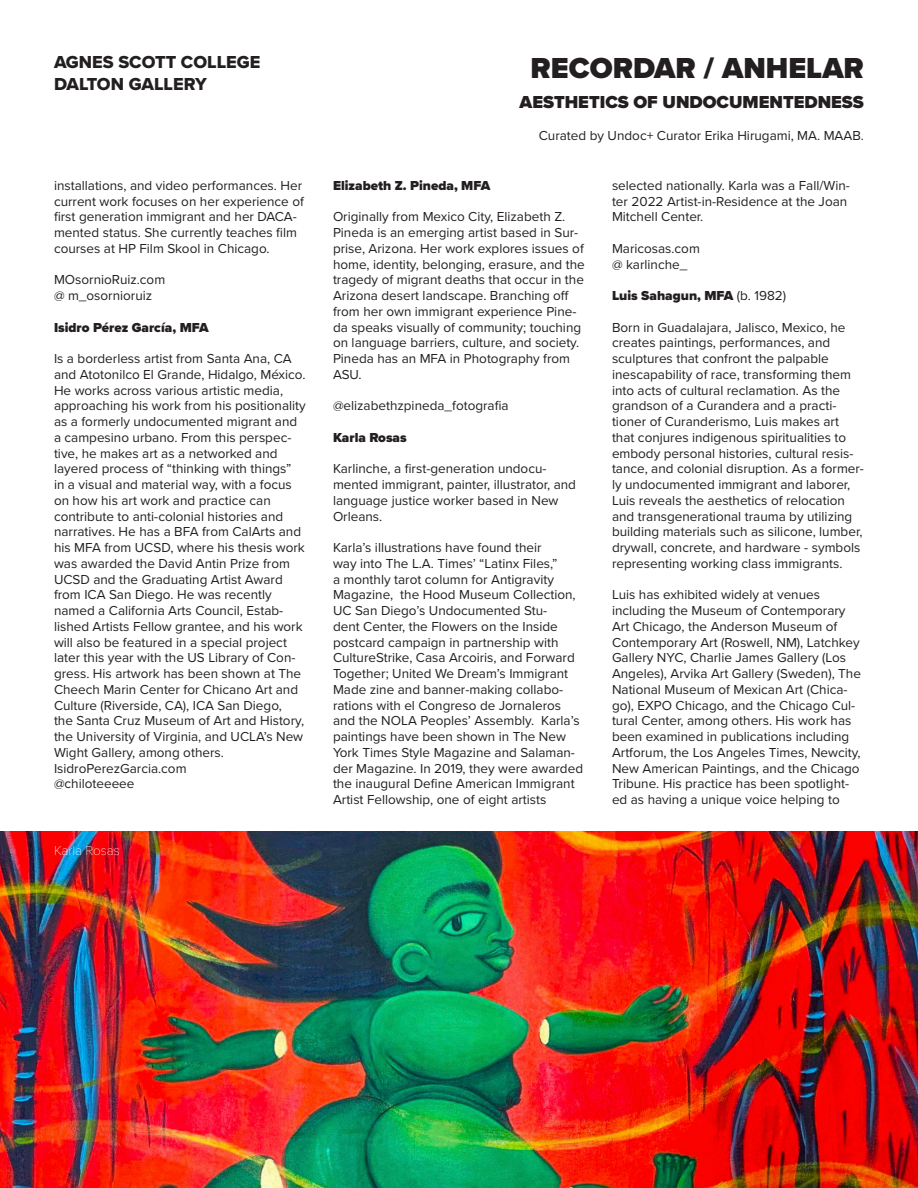
<style>
.page{position:relative;width:918px;height:1188px;background:#fff}
.page>*{position:absolute;margin:0;border:0;box-sizing:border-box;transform-origin:0 0}
.t1{font:900 30px "Proxima Nova";color:#231f20}
.t2{font:18px "Proxima Nova Extrabld";color:#231f20}
.t3{font:900 18px "Proxima Nova";color:#231f20}
.t4{font:13.5px/15.8px "Proxima Nova";color:#231f20}
.t5{font:900 13.5px "Proxima Nova";color:#231f20}
.t6{font:100 13.5px "Proxima Nova T";color:#fff}
.s1{font-weight:400}
</style>
<div class="page">
<img style="left:0;top:832px;width:918px;height:356px">
<p class="t2" style="left:54px;top:49px;width:208px">AGNES SCOTT COLLEGE</p>
<p class="t2" style="left:54px;top:70px;width:155px">DALTON GALLERY</p>
<p class="t4" style="left:54px;top:177px;width:251px">installations, and video performances. Her current work focuses on her experience of first generation immigrant and her DACA&shy;mented status. She currently teaches film courses at HP Film Skool in Chicago.</p>
<p class="t4" style="left:54px;top:271px;width:113px">MOsornioRuiz.com</p>
<p class="t4" style="left:54px;top:287px;width:100px">@ m_osornioruiz</p>
<p class="t5" style="left:54px;top:317px;width:156px">Isidro Pérez García, MFA</p>
<p class="t4" style="left:54px;top:350px;width:253px">Is a borderless artist from Santa Ana, CA and Atotonilco El Grande, Hidalgo, México.<br>He works across various artistic media, approaching his work from his positionality as a formerly undocumented migrant and a campesino urbano. From this perspec&shy;tive, he makes art as a networked and layered process of “thinking with things”<br>in a visual and material way, with a focus on how his art work and practice can contribute to anti-colonial histories and narratives. He has a BFA from CalArts and his MFA from UCSD, where his thesis work was awarded the David Antin Prize from UCSD and the Graduating Artist Award from ICA San Diego. He was recently named a California Arts Council, Estab&shy;lished Artists Fellow grantee, and his work will also be featured in a special project later this year with the US Library of Con&shy;gress. His artwork has been shown at The Cheech Marin Center for Chicano Art and Culture (Riverside, CA), ICA San Diego,<br>the Santa Cruz Museum of Art and History, the University of Virginia, and UCLA’s New Wight Gallery, among others.</p>
<p class="t4" style="left:54px;top:760px;width:134px">IsidroPerezGarcia.com</p>
<p class="t4" style="left:54px;top:775px;width:82px">@chiloteeeee</p>
<p class="t6" style="left:54px;top:841px;width:67px">Karla Rosas</p>
<p class="t1" style="left:531px;top:45px;width:335px">RECORDAR / ANHELAR</p>
<p class="t3" style="left:520px;top:88px;width:346px">AESTHETICS OF UNDOCUMENTEDNESS</p>
<p class="t4" style="left:539px;top:127px;width:327px">Curated by Undoc+ Curator Erika Hirugami, MA. MAAB.</p>
<p class="t5" style="left:333px;top:175px;width:159px">Elizabeth Z. Pineda, MFA</p>
<p class="t4" style="left:333px;top:208px;width:253px">Originally from Mexico City, Elizabeth Z.<br>Pineda is an emerging artist based in Sur&shy;prise, Arizona. Her work explores issues of home, identity, belonging, erasure, and the tragedy of migrant deaths that occur in the Arizona desert landscape. Branching off from her own immigrant experience Pine&shy;da speaks visually of community; touching on language barriers, culture, and society.<br>Pineda has an MFA in Photography from ASU.</p>
<p class="t4" style="left:333px;top:397px;width:177px">@elizabethzpineda_fotografia</p>
<p class="t5" style="left:333px;top:427px;width:75px">Karla Rosas</p>
<p class="t4" style="left:333px;top:460px;width:245px">Karlinche, a first-generation undocu&shy;mented immigrant, painter, illustrator, and language justice worker based in New Orleans.</p>
<p class="t4" style="left:333px;top:539px;width:252px">Karla’s illustrations have found their<br>way into The L.A. Times’ “Latinx Files,”<br>a monthly tarot column for Antigravity Magazine, the Hood Museum Collection, UC San Diego’s Undocumented Stu-<br>dent Center, the Flowers on the Inside postcard campaign in partnership with CultureStrike, Casa Arcoiris, and Forward Together; United We Dream’s Immigrant Made zine and banner-making collabo&shy;rations with el Congreso de Jornaleros and the NOLA Peoples’ Assembly. Karla’s paintings have been shown in The New York Times Style Magazine and Salaman&shy;der Magazine. In 2019, they were awarded the inaugural Define American Immigrant Artist Fellowship, one of eight artists</p>
<p class="t4" style="left:612px;top:177px;width:239px">selected nationally. Karla was a Fall/Win&shy;ter 2022 Artist-in-Residence at the Joan<br>Mitchell Center.</p>
<p class="t4" style="left:612px;top:240px;width:89px">Maricosas.com</p>
<p class="t4" style="left:612px;top:256px;width:77px">@ karlinche_</p>
<p class="t5" style="left:612px;top:286px;width:176px">Luis Sahagun, MFA <span class="s1">(b. 1982)</span></p>
<p class="t4" style="left:612px;top:319px;width:254px">Born in Guadalajara, Jalisco, Mexico, he creates paintings, performances, and sculptures that confront the palpable inescapability of race, transforming them into acts of cultural reclamation. As the grandson of a Curandera and a practi&shy;tioner of Curanderismo, Luis makes art that conjures indigenous spiritualities to embody personal histories, cultural resis&shy;tance, and colonial disruption. As a former&shy;ly undocumented immigrant and laborer, Luis reveals the aesthetics of relocation and transgenerational trauma by utilizing building materials such as silicone, lumber, drywall, concrete, and hardware - symbols representing working class immigrants.</p>
<p class="t4" style="left:612px;top:586px;width:251px">Luis has exhibited widely at venues including the Museum of Contemporary Art Chicago, the Anderson Museum of Contemporary Art (Roswell, NM), Latchkey Gallery NYC, Charlie James Gallery (Los Angeles), Arvika Art Gallery (Sweden), The National Museum of Mexican Art (Chica&shy;go), EXPO Chicago, and the Chicago Cul&shy;tural Center, among others. His work has been examined in publications including Artforum, the Los Angeles Times, Newcity, New American Paintings, and the Chicago Tribune. His practice has been spotlight&shy;ed as having a unique voice helping to</p>
</div>
